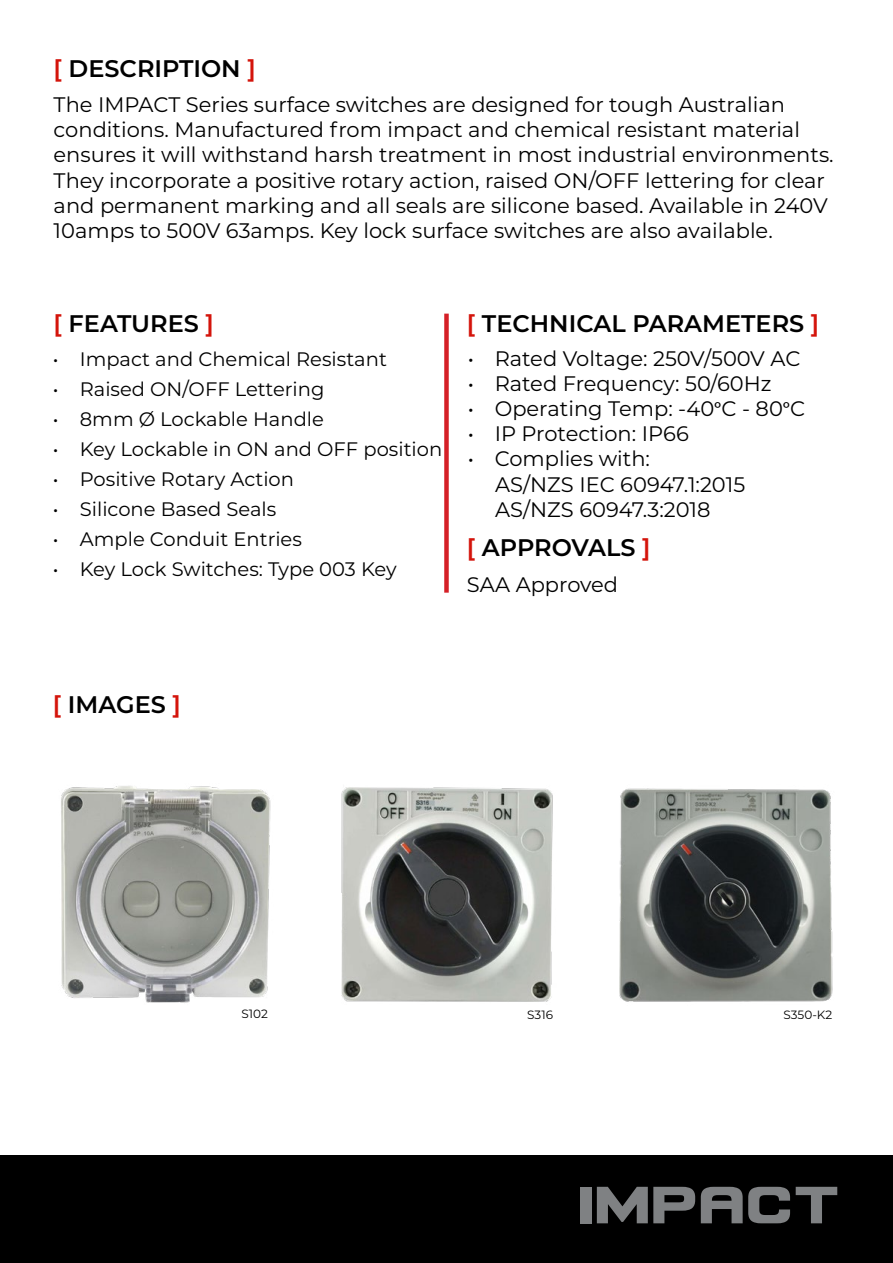
<style>
.page{position:relative;width:893px;height:1263px;background:#fff}
.page>*{position:absolute;margin:0;border:0;box-sizing:border-box;transform-origin:0 0}
.t1{font:63px "Usuzi";color:#7f8183}
.t2{font:600 24px "Montserrat";color:#000}
.t3{font:21px/25.2px "Montserrat";color:#000}
.t4{font:19.5px "Montserrat";color:#000}
.t5{font:12px "Montserrat";color:#000}
.s1{color:#d4140b}
.s2{font-family:"Minion Pro"}
</style>
<div class="page">
<div style="left:0;top:1155px;width:893px;height:108px;background:#000"></div>
<img style="left:341px;top:787px;width:212px;height:215px">
<img style="left:619px;top:788px;width:214px;height:214px">
<img style="left:61px;top:786px;width:210px;height:217px">
<div style="left:444px;top:314px;width:5px;height:279px;background:#d52027"></div>
<p class="t2" style="left:54px;top:52px;width:204px"><span class="s1">[</span> DESCRIPTION <span class="s1">]</span></p>
<p class="t3" style="left:54px;top:91px;width:782px">The IMPACT Series surface switches are designed for tough Australian conditions. Manufactured from impact and chemical resistant material ensures it will withstand harsh treatment in most industrial environments.<br>They incorporate a positive rotary action, raised ON/OFF lettering for clear and permanent marking and all seals are silicone based. Available in 240V 10amps to 500V 63amps. Key lock surface switches are also available.</p>
<p class="t2" style="left:54px;top:307px;width:162px"><span class="s1">[</span> FEATURES <span class="s1">]</span></p>
<p class="t4" style="left:53px;top:345px;width:336px">• Impact and Chemical Resistant</p>
<p class="t4" style="left:53px;top:375px;width:273px">• Raised ON/OFF Lettering</p>
<p class="t4" style="left:53px;top:405px;width:273px">• 8mm Ø Lockable Handle</p>
<p class="t4" style="left:53px;top:435px;width:391px">• Key Lockable in ON and OFF position</p>
<p class="t4" style="left:53px;top:465px;width:243px">• Positive Rotary Action</p>
<p class="t4" style="left:53px;top:495px;width:225px">• Silicone Based Seals</p>
<p class="t4" style="left:53px;top:525px;width:251px">• Ample Conduit Entries</p>
<p class="t4" style="left:53px;top:555px;width:345px">• Key Lock Switches: Type 003 Key</p>
<p class="t2" style="left:467px;top:307px;width:354px"><span class="s1">[</span> TECHNICAL PARAMETERS <span class="s1">]</span></p>
<p class="t3" style="left:468px;top:345px;width:334px">• Rated Voltage: 250V/500V AC</p>
<p class="t3" style="left:468px;top:370px;width:305px">• Rated Frequency: 50/60Hz</p>
<p class="t3" style="left:468px;top:395px;width:339px">• Operating Temp: -40<span class="s2">°</span>C - 80<span class="s2">°</span>C</p>
<p class="t3" style="left:468px;top:420px;width:223px">• IP Protection: IP66</p>
<p class="t3" style="left:495px;top:446px;width:252px;text-indent:-28px">• Complies with:<br>AS/NZS IEC 60947.1:2015<br>AS/NZS 60947.3:2018</p>
<p class="t2" style="left:467px;top:531px;width:185px"><span class="s1">[</span> APPROVALS <span class="s1">]</span></p>
<p class="t3" style="left:467px;top:571px;width:153px">SAA Approved</p>
<p class="t2" style="left:53px;top:687px;width:130px"><span class="s1">[</span> IMAGES <span class="s1">]</span></p>
<p class="t5" style="left:242px;top:1006px;width:28px">S102</p>
<p class="t5" style="left:527px;top:1006px;width:27px">S316</p>
<p class="t5" style="left:784px;top:1006px;width:50px">S350-K2</p>
<h1 class="t1" style="left:577px;top:1176px;width:264px">IMPACT</h1>
</div>
